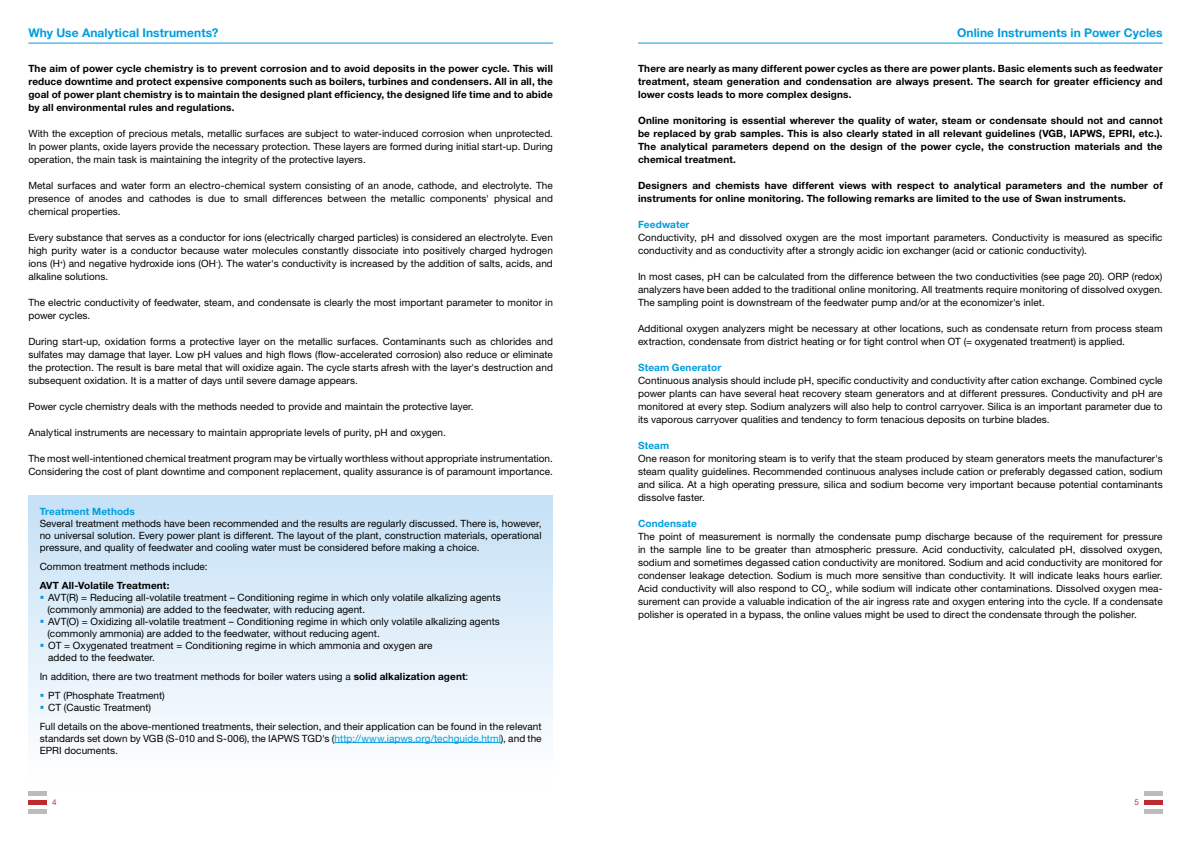
<style>
.page{position:relative;width:1191px;height:842px;background:#fff}
.page>*{position:absolute;margin:0;border:0;box-sizing:border-box;transform-origin:0 0}
.t1{font:700 12px "Helvetica Neue LT Std";letter-spacing:.005em;color:#009ddd}
.t2{font:10px/13px "Helvetica Neue LT Std";letter-spacing:.005em;color:#000}
.t3{font:700 10px/13px "Helvetica Neue LT Std";letter-spacing:.015em;color:#000;text-align:justify}
.t4{font:700 10px "Helvetica Neue LT Std";letter-spacing:.015em;color:#009ddd}
.t5{font:8px "Helvetica Neue LT Std";color:#bc2b30}
.s1{color:#009ddd}
.s2{font-weight:700}
</style>
<div class="page">
<hr style="left:28px;top:43px;width:525px;height:1px;background:#009ddd">
<hr style="left:638px;top:43px;width:524px;height:1px;background:#009ddd">
<div style="left:1144px;top:800px;width:18px;height:5px;background:#bc2b30"></div>
<div style="left:28px;top:800px;width:19px;height:5px;background:#bc2b30"></div>
<div style="left:1144px;top:791px;width:18px;height:5px;background:#bcbcbc"></div>
<div style="left:28px;top:791px;width:19px;height:5px;background:#bcbcbc"></div>
<div style="left:1144px;top:809px;width:18px;height:5px;background:#bcbcbc"></div>
<div style="left:28px;top:809px;width:19px;height:5px;background:#bcbcbc"></div>
<div style="left:28px;top:495px;width:525px;height:292px;background:linear-gradient(to bottom,#c5e1f6,#fffffe)"></div>
<hr style="left:334px;top:742px;width:167px;height:1px;background:#009ddd">
<p class="t1" style="left:28px;top:25px;width:192px">Why Use Analytical Instruments?</p>
<p class="t1" style="left:957px;top:25px;width:207px">Online Instruments in Power Cycles</p>
<p class="t3" style="left:638px;top:62px;width:526px">There are nearly as many different power cycles as there are power plants. Basic elements such as feedwater treatment, steam generation and condensation are always present. The search for greater efficiency and lower costs leads to more complex designs.</p>
<p class="t3" style="left:638px;top:114px;width:526px">Online monitoring is essential wherever the quality of water, steam or condensate should not and cannot be replaced by grab samples. This is also clearly stated in all relevant guidelines (VGB, IAPWS, EPRI, etc.).<br>The analytical parameters depend on the design of the power cycle, the construction materials and the chemical treatment.</p>
<p class="t3" style="left:638px;top:179px;width:526px">Designers and chemists have different views with respect to analytical parameters and the number of instruments for online monitoring. The following remarks are limited to the use of Swan instruments.</p>
<p class="t4" style="left:638px;top:219px;width:53px">Feedwater</p>
<p class="t2" style="left:638px;top:231px;width:526px">Conductivity, pH and dissolved oxygen are the most important parameters. Conductivity is measured as specific conductivity and as conductivity after a strongly acidic ion exchanger (acid or cationic conductivity).</p>
<p class="t2" style="left:638px;top:270px;width:526px;text-align:justify">In most cases, pH can be calculated from the difference between the two conductivities (see page 20). ORP (redox) analyzers have been added to the traditional online monitoring. All treatments require monitoring of dissolved oxygen.<br>The sampling point is downstream of the feedwater pump and/or at the economizer's inlet.</p>
<p class="t2" style="left:638px;top:322px;width:526px">Additional oxygen analyzers might be necessary at other locations, such as condensate return from process steam extraction, condensate from district heating or for tight control when OT (= oxygenated treatment) is applied.</p>
<p class="t4" style="left:638px;top:362px;width:85px">Steam Generator</p>
<p class="t2" style="left:638px;top:374px;width:526px;text-align:justify">Continuous analysis should include pH, specific conductivity and conductivity after cation exchange. Combined cycle power plants can have several heat recovery steam generators and at different pressures. Conductivity and pH are monitored at every step. Sodium analyzers will also help to control carryover. Silica is an important parameter due to its vaporous carryover qualities and tendency to form tenacious deposits on turbine blades.</p>
<p class="t4" style="left:638px;top:440px;width:33px">Steam</p>
<p class="t2" style="left:638px;top:452px;width:526px;text-align:justify">One reason for monitoring steam is to verify that the steam produced by steam generators meets the manufacturer's steam quality guidelines. Recommended continuous analyses include cation or preferably degassed cation, sodium and silica. At a high operating pressure, silica and sodium become very important because potential contaminants dissolve faster.</p>
<p class="t4" style="left:638px;top:518px;width:60px">Condensate</p>
<p class="t2" style="left:638px;top:530px;width:526px;text-align:justify">The point of measurement is normally the condensate pump discharge because of the requirement for pressure in the sample line to be greater than atmospheric pressure. Acid conductivity, calculated pH, dissolved oxygen, sodium and sometimes degassed cation conductivity are monitored. Sodium and acid conductivity are monitored for condenser leakage detection. Sodium is much more sensitive than conductivity. It will indicate leaks hours earlier.<br>Acid conductivity will also respond to CO<sub>2</sub>, while sodium will indicate other contaminations. Dissolved oxygen mea&shy;surement can provide a valuable indication of the air ingress rate and oxygen entering into the cycle. If a condensate polisher is operated in a bypass, the online values might be used to direct the condensate through the polisher.</p>
<p class="t3" style="left:28px;top:62px;width:526px">The aim of power cycle chemistry is to prevent corrosion and to avoid deposits in the power cycle. This will reduce downtime and protect expensive components such as boilers, turbines and condensers. All in all, the goal of power plant chemistry is to maintain the designed plant efficiency, the designed life time and to abide by all environmental rules and regulations.</p>
<p class="t2" style="left:28px;top:127px;width:526px;text-align:justify">With the exception of precious metals, metallic surfaces are subject to water-induced corrosion when unprotected.<br>In power plants, oxide layers provide the necessary protection. These layers are formed during initial start-up. During operation, the main task is maintaining the integrity of the protective layers.</p>
<p class="t2" style="left:28px;top:179px;width:526px;text-align:justify">Metal surfaces and water form an electro-chemical system consisting of an anode, cathode, and electrolyte. The presence of anodes and cathodes is due to small differences between the metallic components' physical and chemical properties.</p>
<p class="t2" style="left:28px;top:231px;width:526px;text-align:justify">Every substance that serves as a conductor for ions (electrically charged particles) is considered an electrolyte. Even high purity water is a conductor because water molecules constantly dissociate into positively charged hydrogen ions (H<sup>+</sup>) and negative hydroxide ions (OH<sup>-</sup>). The water's conductivity is increased by the addition of salts, acids, and alkaline solutions.</p>
<p class="t2" style="left:28px;top:296px;width:526px">The electric conductivity of feedwater, steam, and condensate is clearly the most important parameter to monitor in power cycles.</p>
<p class="t2" style="left:28px;top:335px;width:526px;text-align:justify">During start-up, oxidation forms a protective layer on the metallic surfaces. Contaminants such as chlorides and sulfates may damage that layer. Low pH values and high flows (flow-accelerated corrosion) also reduce or eliminate the protection. The result is bare metal that will oxidize again. The cycle starts afresh with the layer's destruction and subsequent oxidation. It is a matter of days until severe damage appears.</p>
<p class="t2" style="left:28px;top:400px;width:447px">Power cycle chemistry deals with the methods needed to provide and maintain the protective layer.</p>
<p class="t2" style="left:28px;top:426px;width:419px">Analytical instruments are necessary to maintain appropriate levels of purity, pH and oxygen.</p>
<p class="t2" style="left:28px;top:452px;width:526px">The most well-intentioned chemical treatment program may be virtually worthless without appropriate instrumentation.<br>Considering the cost of plant downtime and component replacement, quality assurance is of paramount importance.</p>
<p class="t4" style="left:40px;top:505px;width:97px">Treatment Methods</p>
<p class="t2" style="left:40px;top:517px;width:503px;line-height:12px;text-align:justify">Several treatment methods have been recommended and the results are regularly discussed. There is, however, no universal solution. Every power plant is different. The layout of the plant, construction materials, operational pressure, and quality of feedwater and cooling water must be considered before making a choice.</p>
<p class="t2" style="left:40px;top:559px;width:169px">Common treatment methods include:</p>
<p class="t3" style="left:40px;top:578px;width:131px">AVT All-Volatile Treatment:</p>
<p class="t2" style="left:48px;top:591px;width:455px;line-height:12px;text-indent:-8px"><span class="s1">▪</span> AVT(R) = Reducing all-volatile treatment – Conditioning regime in which only volatile alkalizing agents (commonly ammonia) are added to the feedwater, with reducing agent.</p>
<p class="t2" style="left:48px;top:615px;width:454px;line-height:12px;text-indent:-8px"><span class="s1">▪</span> AVT(O) = Oxidizing all-volatile treatment – Conditioning regime in which only volatile alkalizing agents (commonly ammonia) are added to the feedwater, without reducing agent.</p>
<p class="t2" style="left:48px;top:639px;width:386px;line-height:12px;text-indent:-9px"><span class="s1">▪</span> OT = Oxygenated treatment = Conditioning regime in which ammonia and oxygen are added to the feedwater.</p>
<p class="t2" style="left:40px;top:669px;width:430px">In addition, there are two treatment methods for boiler waters using a <span class="s2">solid alkalization agent</span>:</p>
<p class="t2" style="left:40px;top:688px;width:127px"><span class="s1">▪</span> PT (Phosphate Treatment)</p>
<p class="t2" style="left:40px;top:697px;width:503px;line-height:19px"><span class="s1">▪</span> CT (Caustic Treatment)<br>Full details on the above-mentioned treatments, their selection, and their application can be found in the relevant</p>
<p class="t2" style="left:40px;top:732px;width:503px;line-height:12px">standards set down by VGB (S-010 and S-006), the IAPWS TGD's (<span class="s1">http://www.iapws.org/techguide.html</span>), and the<br>EPRI documents.</p>
<p class="t5" style="left:52px;top:797px;width:6px">4</p>
<p class="t5" style="left:1134px;top:797px;width:6px">5</p>
</div>
